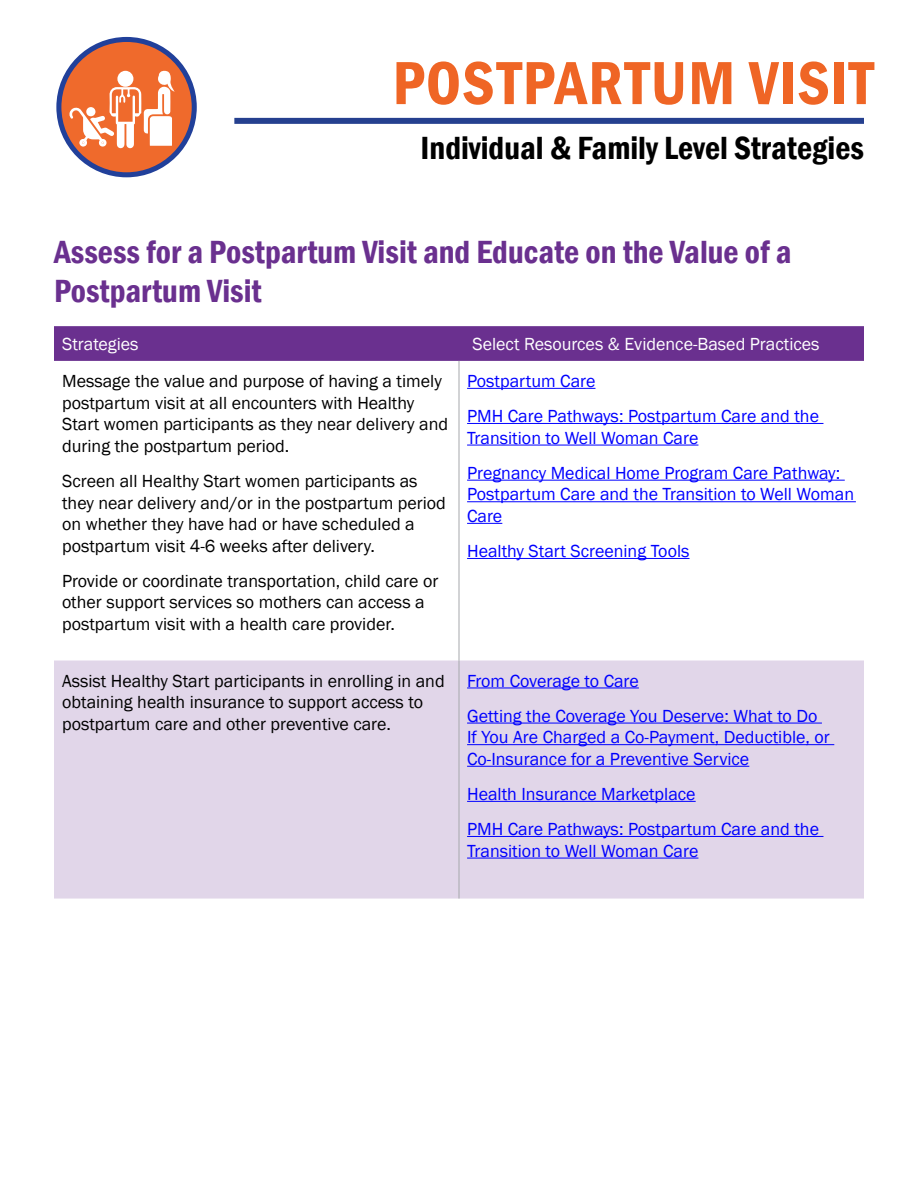
<style>
.page{position:relative;width:918px;height:1188px;background:#fff}
.page>*{position:absolute;margin:0;border:0;box-sizing:border-box;transform-origin:0 0}
.t1{font:600 condensed 63px "Franklin Gothic";letter-spacing:.015em;color:#ef6525}
.headings{font:600 condensed 33px/39.6px "Franklin Gothic";color:#6a308f}
.t2{font:600 condensed 33px "Franklin Gothic";color:#000}
.t3{font:18px/21.6px "Franklin Gothic";color:#000}
.hyperlinks{font:18px/21.6px "Franklin Gothic";color:#00f}
.t4{font:18px "Franklin Gothic";color:#fff}
</style>
<div class="page">
<div style="left:54px;top:326px;width:810px;height:35px;background:#6a308f"></div>
<div style="left:54px;top:661px;width:810px;height:238px;background:#e1d6e9"></div>
<hr style="left:459px;top:361px;width:1px;height:300px;background:#a7a9ac">
<hr style="left:459px;top:661px;width:1px;height:238px;background:#a7a9ac">
<hr style="left:467px;top:388px;width:128px;height:1px;background:#00f">
<hr style="left:467px;top:423px;width:356px;height:1px;background:#00f">
<hr style="left:467px;top:445px;width:231px;height:1px;background:#00f">
<hr style="left:467px;top:480px;width:378px;height:1px;background:#00f">
<hr style="left:467px;top:501px;width:389px;height:1px;background:#00f">
<hr style="left:467px;top:523px;width:35px;height:1px;background:#00f">
<hr style="left:467px;top:558px;width:223px;height:1px;background:#00f">
<hr style="left:467px;top:688px;width:172px;height:1px;background:#00f">
<hr style="left:467px;top:723px;width:355px;height:1px;background:#00f">
<hr style="left:467px;top:744px;width:367px;height:1px;background:#00f">
<hr style="left:467px;top:766px;width:282px;height:1px;background:#00f">
<hr style="left:467px;top:801px;width:229px;height:1px;background:#00f">
<hr style="left:467px;top:836px;width:356px;height:1px;background:#00f">
<hr style="left:467px;top:858px;width:231px;height:1px;background:#00f">
<div style="left:59px;top:39px;width:135px;height:136px;background:#ef6a2c;border-radius:50%"></div>
<div style="left:56px;top:37px;width:141px;height:140px;border:5px solid #21409a;border-radius:50%"></div>
<svg style="left:70px;top:70px;width:105px;height:78px"></svg>
<div style="left:234px;top:118px;width:630px;height:6px;background:#25408f"></div>
<p class="t1" style="left:393px;top:41px;width:483px">POSTPARTUM VISIT</p>
<p class="t2" style="left:421px;top:126px;width:445px">Individual &amp; Family Level Strategies</p>
<p class="headings" style="left:54px;top:232px;width:739px">Assess for a Postpartum Visit and Educate on the Value of a<br>Postpartum Visit</p>
<p class="t4" style="left:62px;top:333px;width:78px">Strategies</p>
<p class="t4" style="left:472px;top:333px;width:349px">Select Resources &amp; Evidence-Based Practices</p>
<p class="t3" style="left:62px;top:371px;width:388px">Message the value and purpose of having a timely postpartum visit at all encounters with Healthy Start women participants as they near delivery and during the postpartum period.</p>
<p class="t3" style="left:62px;top:470px;width:385px">Screen all Healthy Start women participants as they near delivery and/or in the postpartum period on whether they have had or have scheduled a postpartum visit 4-6 weeks after delivery.</p>
<p class="t3" style="left:62px;top:570px;width:378px">Provide or coordinate transportation, child care or other support services so mothers can access a postpartum visit with a health care provider.</p>
<p class="hyperlinks" style="left:467px;top:371px;width:130px">Postpartum Care</p>
<p class="hyperlinks" style="left:467px;top:406px;width:353px">PMH Care Pathways: Postpartum Care and the<br>Transition to Well Woman Care</p>
<p class="hyperlinks" style="left:467px;top:462px;width:389px">Pregnancy Medical Home Program Care Pathway:<br>Postpartum Care and the Transition to Well Woman<br>Care</p>
<p class="hyperlinks" style="left:467px;top:541px;width:224px">Healthy Start Screening Tools</p>
<p class="t3" style="left:62px;top:670px;width:384px">Assist Healthy Start participants in enrolling in and obtaining health insurance to support access to postpartum care and other preventive care.</p>
<p class="hyperlinks" style="left:467px;top:670px;width:173px">From Coverage to Care</p>
<p class="hyperlinks" style="left:467px;top:705px;width:364px">Getting the Coverage You Deserve: What to Do<br>If You Are Charged a Co-Payment, Deductible, or<br>Co-Insurance for a Preventive Service</p>
<p class="hyperlinks" style="left:467px;top:784px;width:230px">Health Insurance Marketplace</p>
<p class="hyperlinks" style="left:467px;top:819px;width:353px">PMH Care Pathways: Postpartum Care and the<br>Transition to Well Woman Care</p>
</div>
